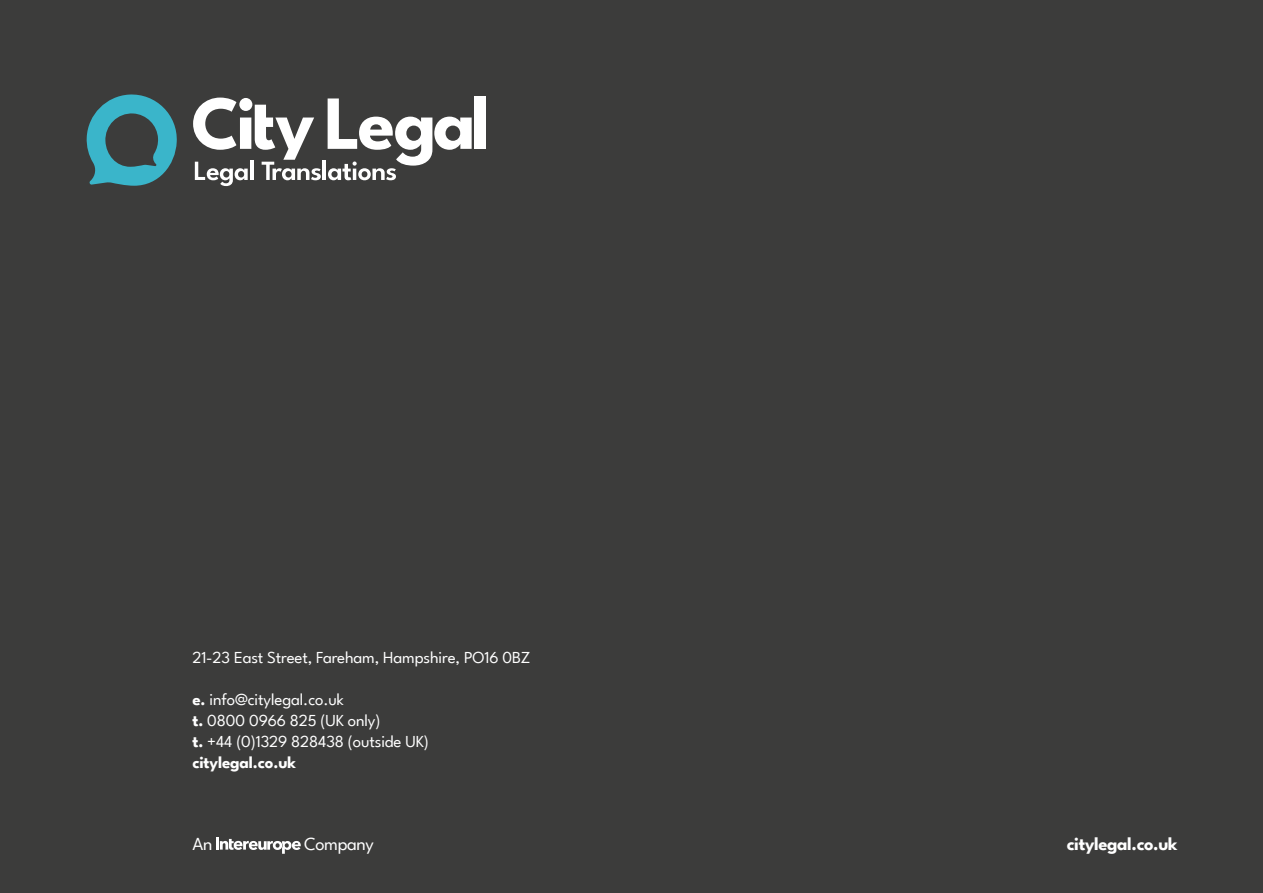
<style>
.page{position:relative;width:1263px;height:893px;background:#3c3c3b}
.page>*{position:absolute;margin:0;border:0;box-sizing:border-box;transform-origin:0 0}
.t1{font:700 18.45px "League Spartan";letter-spacing:-.02em;color:#fff}
.t2{font:18.45px "League Spartan";letter-spacing:-.02em;color:#fff}
.t3{font:16.8px/21.1px "League Spartan";letter-spacing:-.01em;color:#fff}
.s1{font-weight:700}
</style>
<div class="page">
<svg style="left:216px;top:837px;width:85px;height:17px"></svg>
<svg style="left:87px;top:95px;width:90px;height:91px"></svg>
<div style="left:474px;top:96px;width:12px;height:53px;background:#fff"></div>
<svg style="left:193px;top:98px;width:128px;height:88px"></svg>
<hr style="left:323px;top:161px;width:3px;height:19px;background:#fff">
<svg style="left:328px;top:98px;width:144px;height:82px"></svg>
<p class="t3" style="left:192px;top:645px;width:340px">21-23 East Street, Fareham, Hampshire, PO16 0BZ</p>
<p class="t3" style="left:192px;top:688px;width:238px"><span class="s1">e.</span> info@citylegal.co.uk<br><span class="s1">t.</span> 0800 0966 825 (UK only)<br><span class="s1">t.</span> +44 (0)1329 828438 (outside UK) <span class="s1">citylegal.co.uk</span></p>
<p class="t2" style="left:192px;top:830px;width:21px">An</p>
<p class="t2" style="left:304px;top:830px;width:71px">Company</p>
<p class="t1" style="left:1067px;top:829px;width:112px">citylegal.co.uk</p>
</div>
